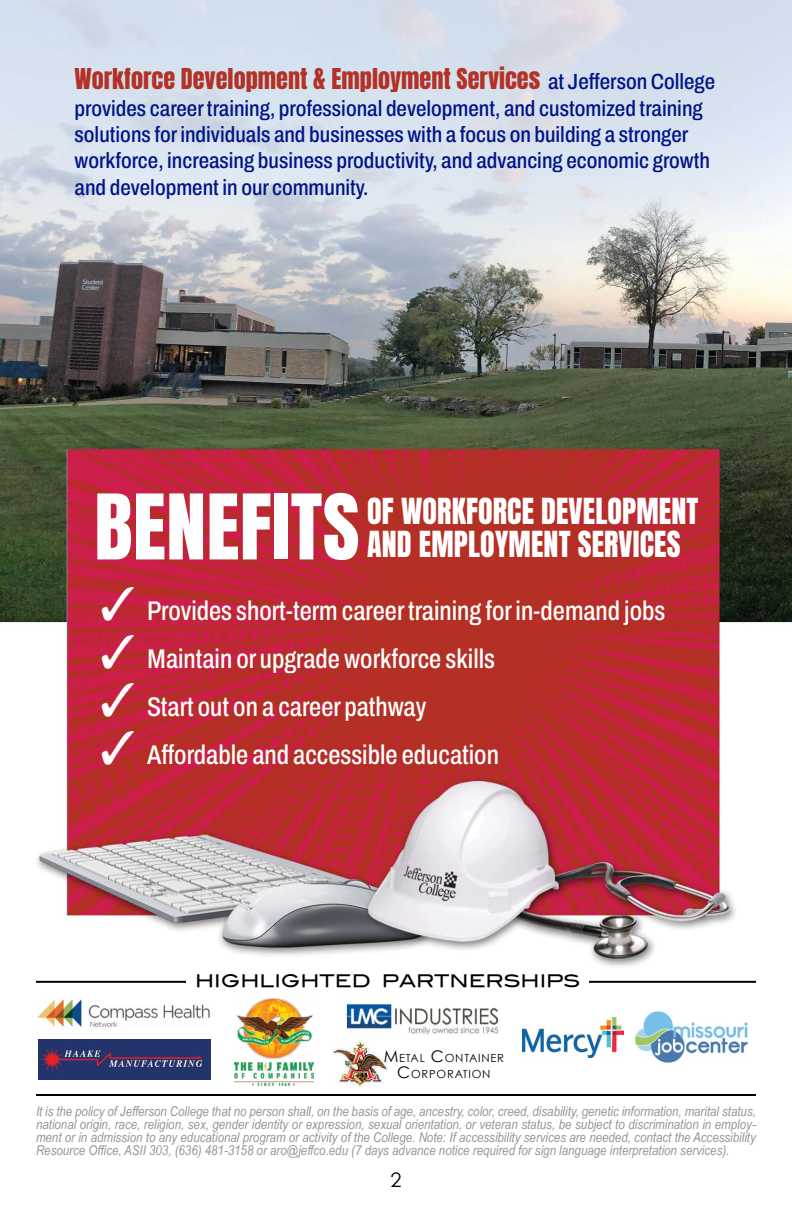
<style>
.page{position:relative;width:792px;height:1224px;background:#fff}
.page>*{position:absolute;margin:0;border:0;box-sizing:border-box;transform-origin:0 0}
.t1{font:76.8px "Anton";letter-spacing:.005em;color:#fff;scale:1.04 1}
.t2{font:30px/33.4px "Anton";letter-spacing:.005em;color:#fff}
.t3{font:500 27px "Archivo Condensed";color:#fff}
.t4{font:24px "Anton";color:#b33126}
.t5{font:500 22px/26.4px "Archivo Condensed";color:#001689;scale:1.06 1}
.t6{font:20px "Century Gothic";color:#000}
.t7{font:17.2px "Blair Md ITCTT Medium";color:#000;scale:1.04 1}
.t8{font:italic 13.6px/13px "Arial Narrow";color:#939598;text-align:justify;scale:1.04 1}
.t9{font:11.2px/16px "Century Gothic";letter-spacing:.07em;color:#000;text-align:center}
.s1{font-family:"Archivo Condensed";font-weight:500;font-size:22px;color:#001689}
.s2{font-size:16px}
</style>
<div class="page">
<img style="left:0;top:0;width:792px;height:1083px">
<img style="left:333px;top:1040px;width:55px;height:47px">
<img style="left:523px;top:1017px;width:101px;height:40px">
<img style="left:346px;top:1004px;width:153px;height:31px">
<img style="left:634px;top:1012px;width:115px;height:51px">
<hr style="left:36px;top:1094px;width:720px;height:2px;background:#000">
<img style="left:36px;top:998px;width:175px;height:32px">
<img style="left:38px;top:1039px;width:173px;height:41px">
<img style="left:234px;top:998px;width:79px;height:88px">
<hr style="left:36px;top:981px;width:720px;height:2px;background:#000">
<div style="left:186px;top:970px;width:402px;height:22px;background:#fff"></div>
<svg style="left:140px;top:620px;width:13px;height:1px"></svg>
<svg style="left:140px;top:668px;width:13px;height:1px"></svg>
<svg style="left:140px;top:716px;width:13px;height:1px"></svg>
<svg style="left:140px;top:764px;width:13px;height:1px"></svg>
<h3 class="t4" style="left:75px;top:67px;width:642px">Workforce Development &amp; Employment Services <span class="s1">at Jefferson College</span></h3>
<p class="t5" style="left:75px;top:95px;width:601px">provides career training, professional development, and customized training solutions for individuals and businesses with a focus on building a stronger workforce, increasing business productivity, and advancing economic growth and development in our community.</p>
<h1 class="t1" style="left:94px;top:488px;width:257px">BENEFITS</h1>
<h2 class="t2" style="left:367px;top:496px;width:333px">OF WORKFORCE DEVELOPMENT<br>AND EMPLOYMENT SERVICES</h2>
<h3 class="t3" style="left:100px;top:590px;width:567px">✓ Provides short-term career training for in-demand jobs</h3>
<h3 class="t3" style="left:100px;top:638px;width:397px">✓ Maintain or upgrade workforce skills</h3>
<h3 class="t3" style="left:100px;top:686px;width:328px">✓ Start out on a career pathway</h3>
<h3 class="t3" style="left:100px;top:734px;width:400px">✓ Affordable and accessible education</h3>
<p class="t7" style="left:195px;top:967px;width:372px">HIGHLIGHTED PARTNERSHIPS</p>
<p class="t9" style="left:384px;top:1050px;width:122px"><span class="s2">M</span>ETAL <span class="s2">C</span>ONTAINER<br><span class="s2">C</span>ORPORATION</p>
<p class="t8" style="left:36px;top:1105px;width:694px">It is the policy of Jefferson College that no person shall, on the basis of age, ancestry, color, creed, disability, genetic information, marital status, national origin, race, religion, sex, gender identity or expression, sexual orientation, or veteran status, be subject to discrimination in employ&shy;ment or in admission to any educational program or activity of the College. Note: If accessibility services are needed, contact the Accessibility Resource Office, ASII 303, (636) 481-3158 or aro@jeffco.edu (7 days advance notice required for sign language interpretation services).</p>
<h3 class="t6" style="left:390px;top:1168px;width:13px">2</h3>
</div>
